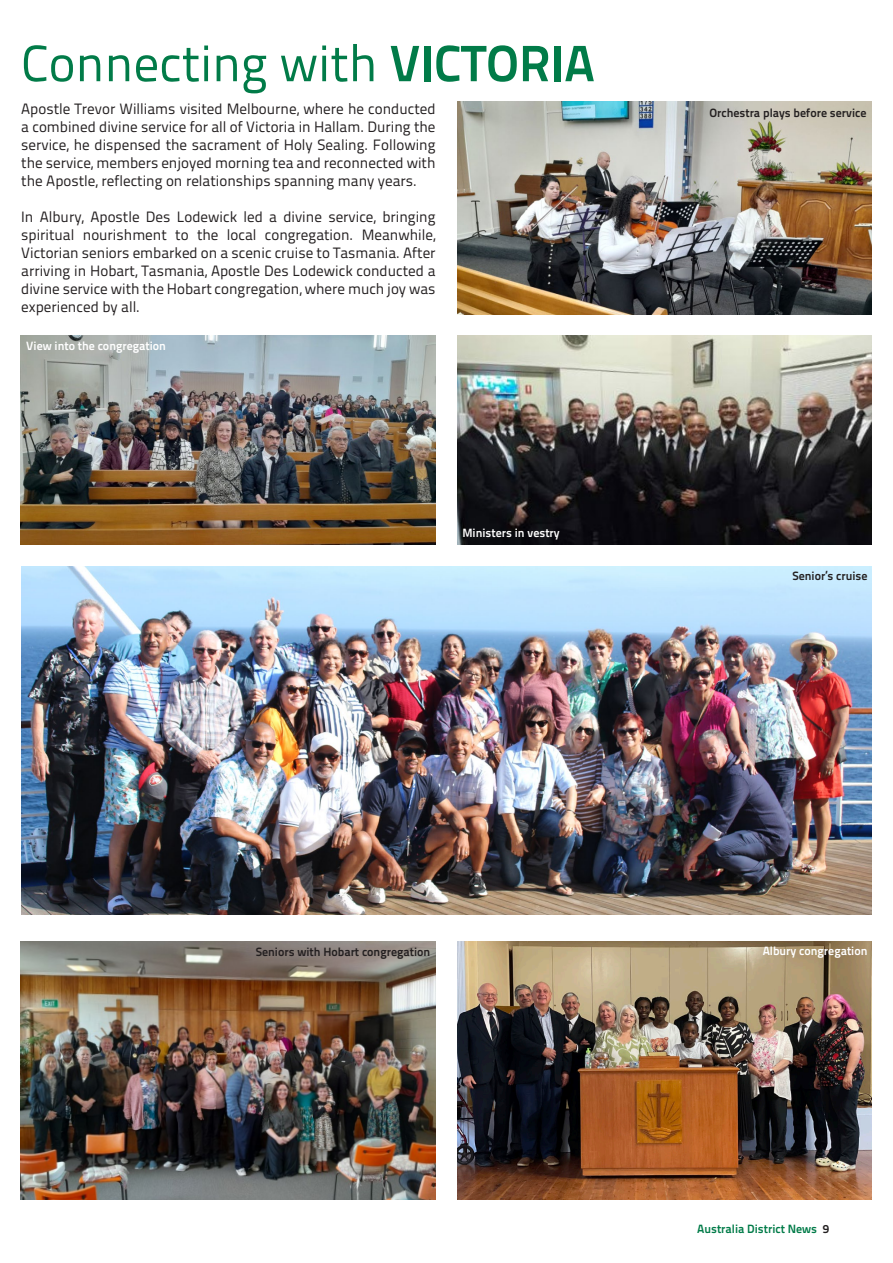
<style>
.page{position:relative;width:893px;height:1263px;background:#fff}
.page>*{position:absolute;margin:0;border:0;box-sizing:border-box;transform-origin:0 0}
.t1{font:51px "Titillium Text 22 L";color:#017b48}
.Body_Text{font:15px/18px "Titillium Text 22 L";color:#231f20;text-align:justify}
.Body_Text-2{font:700 12px "Titillium Text 22 L";color:#231f20}
.Body_Text-3{font:700 12px "Titillium Text 22 L";color:#fff}
.Label_Left{font:700 12px "Titillium Text 22 L";color:#017b48}
.s1{font-weight:700}
.s2{color:#231f20}
</style>
<div class="page">
<img style="left:457px;top:102px;width:415px;height:212px">
<img style="left:21px;top:941px;width:415px;height:258px">
<img style="left:457px;top:941px;width:415px;height:258px">
<img style="left:21px;top:336px;width:415px;height:208px">
<img style="left:457px;top:336px;width:415px;height:209px">
<img style="left:21px;top:566px;width:851px;height:348px">
<p class="t1" style="left:21px;top:26px;width:575px">Connecting with <span class="s1">VICTORIA</span></p>
<p class="Body_Text" style="left:21px;top:99px;width:416px">Apostle Trevor Williams visited Melbourne, where he conducted a combined divine service for all of Victoria in Hallam. During the service, he dispensed the sacrament of Holy Sealing. Following the service, members enjoyed morning tea and reconnected with the Apostle, reflecting on relationships spanning many years.</p>
<p class="Body_Text" style="left:21px;top:207px;width:416px">In Albury, Apostle Des Lodewick led a divine service, bringing spiritual nourishment to the local congregation. Meanwhile, Victorian seniors embarked on a scenic cruise to Tasmania. After arriving in Hobart, Tasmania, Apostle Des Lodewick conducted a divine service with the Hobart congregation, where much joy was experienced by all.</p>
<p class="Body_Text-3" style="left:26px;top:337px;width:141px">View into the congregation</p>
<p class="Body_Text-3" style="left:462px;top:524px;width:99px">Ministers in vestry</p>
<p class="Body_Text-2" style="left:709px;top:103px;width:159px">Orchestra plays before service</p>
<p class="Body_Text-2" style="left:792px;top:567px;width:77px">Senior’s cruise</p>
<p class="Body_Text-2" style="left:256px;top:942px;width:176px">Seniors with Hobart congregation</p>
<p class="Body_Text-3" style="left:763px;top:942px;width:106px">Albury congregation</p>
<p class="Label_Left" style="left:697px;top:1220px;width:134px">Australia District News <span class="s2">9</span></p>
</div>
